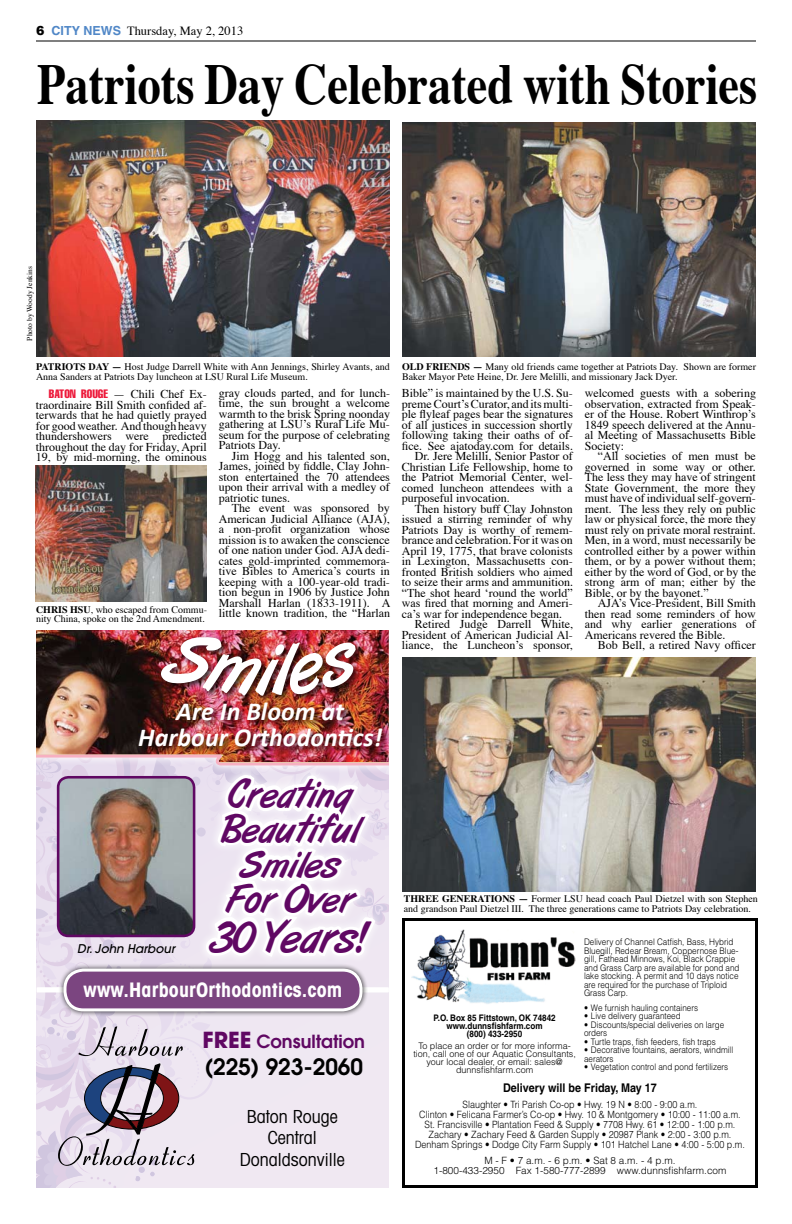
<style>
.page{position:relative;width:792px;height:1224px;background:#fff}
.page>*{position:absolute;margin:0;border:0;box-sizing:border-box;transform-origin:0 0}
.t1{font:76px "Art Brush";color:#fff}
.t2{font:700 58px "Times";color:#000;scale:.8 1}
.t3{font:45px "Art Brush";color:#600863}
.t4{font:39px/35px "Art Brush";color:#600863;text-align:center}
.t5{font:italic 700 26px/26px "Calibri";color:#fff;text-align:center}
.t6{font:600 22.4px "Avant Garde";color:#000}
.t7{font:700 condensed 20px "Avant Garde";letter-spacing:.01em;color:#fff}
.t8{font:condensed 18px/21.6px "Avant Garde";color:#000;text-align:center}
.t9{font:600 18px "Avant Garde";color:#600863}
.t10{font:12.5px "Times";color:#000}
.t11{font:12px/10.5px "Times";color:#000;text-align:justify}
.t12{font:700 12px "Helvetica";color:#000;scale:.9 1}
.t13{font:italic 500 12px "Avant Garde";color:#000}
.t14{font:10px/9.5px "Times";color:#000}
.t15{font:300 10px/10px "Helvetica";color:#000;text-align:center;scale:.9 1}
.t16{font:300 10px/10px "Helvetica";color:#000;text-align:center}
.t17{font:300 9px/8.5px "Helvetica";color:#000;scale:.9 1}
.t18{font:300 9px/8px "Helvetica";color:#000;text-align:center}
.t19{font:700 9px/8px "Helvetica";color:#000;text-align:center;scale:.9 1}
.t20{font:7.5px "Times";color:#000}
.s1{font-family:"Arial";font-weight:900}
.s2{font-family:"Helvetica";font-weight:700;color:#5087c7}
.s3{font-weight:700}
.s4{font-family:"Helvetica";font-stretch:extra-condensed;color:#ed1a3b}
.s5{font-weight:700;font-size:22px}
</style>
<div class="page">
<hr style="left:36px;top:40px;width:720px;height:2px;background:#000">
<div style="left:402px;top:918px;width:356px;height:270px;border:3px solid #000"></div>
<img style="left:411px;top:930px;width:165px;height:74px">
<img style="left:402px;top:122px;width:354px;height:234px">
<img style="left:35px;top:466px;width:172px;height:135px">
<img style="left:402px;top:657px;width:354px;height:235px">
<img style="left:36px;top:121px;width:354px;height:235px">
<img style="left:36px;top:630px;width:353px;height:81px">
<svg style="left:36px;top:711px;width:353px;height:477px;background:#cec0cc"></svg>
<div style="left:138px;top:701px;width:251px;height:54px;background:#000;opacity:.75"></div>
<div style="left:159px;top:635px;width:205px;height:69px;background:#000;opacity:.75"></div>
<img style="left:159px;top:630px;width:103px;height:67px">
<img style="left:269px;top:640px;width:96px;height:56px">
<p class="t10" style="left:36px;top:19px;width:209px"><span class="s1">6</span> <span class="s2">CITY NEWS</span> Thursday, May 2, 2013</p>
<h2 class="t2" style="left:37px;top:29px;width:901px">Patriots Day Celebrated with Stories</h2>
<p class="t20" style="left:23px;top:341px;width:76px;rotate:-90deg">Photo by Woody Jenkins</p>
<p class="t14" style="left:36px;top:361px;width:355px"><span class="s3">PATRIOTS DAY —</span> Host Judge Darrell White with Ann Jennings, Shirley Avants, and<br>Anna Sanders at Patriots Day luncheon at LSU Rural Life Museum.</p>
<p class="t14" style="left:402px;top:361px;width:356px"><span class="s3">OLD FRIENDS —</span> Many old friends came together at Patriots Day. Shown are former<br>Baker Mayor Pete Heine, Dr. Jere Melilli, and missionary Jack Dyer.</p>
<p class="t11" style="left:36px;top:388px;width:173px;text-indent:13px"><span class="s4">BATON ROUGE</span> — Chili Chef Ex&shy;traordinaire Bill Smith confided af&shy;terwards that he had quietly prayed for good weather. And though heavy thundershowers were predicted throughout the day for Friday, April 19, by mid-morning, the ominous</p>
<p class="t11" style="left:219px;top:387px;width:173px">gray clouds parted, and for lunch&shy;time, the sun brought a welcome warmth to the brisk Spring noonday gathering at LSU’s Rural Life Mu&shy;seum for the purpose of celebrating Patriots Day.</p>
<p class="t11" style="left:219px;top:450px;width:173px;text-indent:13px">Jim Hogg and his talented son, James, joined by fiddle, Clay John&shy;ston entertained the 70 attendees upon their arrival with a medley of patriotic tunes.</p>
<p class="t11" style="left:219px;top:502px;width:173px;text-indent:13px">The event was sponsored by American Judicial Alliance (AJA), a non-profit organization whose mission is to awaken the conscience of one nation under God. AJA dedi&shy;cates gold-imprinted commemora&shy;tive Bibles to America’s courts in keeping with a 100-year-old tradi&shy;tion begun in 1906 by Justice John Marshall Harlan (1833-1911). A little known tradition, the “Harlan</p>
<p class="t14" style="left:36px;top:604px;width:172px"><span class="s3">CHRIS HSU</span>, who escaped from Commu&shy;nity China, spoke on the 2nd Amendment.</p>
<h1 class="t1" style="left:256px;top:628px;width:19px">i</h1>
<h3 class="t5" style="left:138px;top:699px;width:245px">Are In Bloom at<br>Harbour Orthodontics!</h3>
<p class="t11" style="left:402px;top:387px;width:172px">Bible” is maintained by the U.S. Su-</p>
<p class="t11" style="left:402px;top:397px;width:172px">preme Court’s Curator, and its multi-</p>
<p class="t11" style="left:402px;top:408px;width:173px">ple flyleaf pages bear the signatures</p>
<p class="t11" style="left:402px;top:418px;width:173px">of all justices in succession shortly</p>
<p class="t11" style="left:402px;top:429px;width:173px">following taking their oaths of of-</p>
<p class="t11" style="left:402px;top:439px;width:173px">fice. See ajatoday.com for details.</p>
<p class="t11" style="left:415px;top:450px;width:159px">Dr. Jere Melilli, Senior Pastor of</p>
<p class="t11" style="left:402px;top:460px;width:173px">Christian Life Fellowship, home to</p>
<p class="t11" style="left:402px;top:471px;width:172px">the Patriot Memorial Center, wel-</p>
<p class="t11" style="left:402px;top:481px;width:173px">comed luncheon attendees with a</p>
<p class="t11" style="left:402px;top:492px;width:109px">purposeful invocation.</p>
<p class="t11" style="left:415px;top:502px;width:159px">Then history buff Clay Johnston</p>
<p class="t11" style="left:402px;top:513px;width:173px">issued a stirring reminder of why</p>
<p class="t11" style="left:402px;top:523px;width:172px">Patriots Day is worthy of remem-</p>
<p class="t11" style="left:402px;top:534px;width:172px">brance and celebration. For it was on</p>
<p class="t11" style="left:402px;top:544px;width:173px">April 19, 1775, that brave colonists</p>
<p class="t11" style="left:402px;top:555px;width:172px">in Lexington, Massachusetts con-</p>
<p class="t11" style="left:402px;top:565px;width:173px">fronted British soldiers who aimed</p>
<p class="t11" style="left:402px;top:576px;width:173px">to seize their arms and ammunition.</p>
<p class="t11" style="left:402px;top:586px;width:173px">“The shot heard ‘round the world”</p>
<p class="t11" style="left:402px;top:597px;width:172px">was fired that morning and Ameri-</p>
<p class="t11" style="left:402px;top:607px;width:162px">ca’s war for independence began.</p>
<p class="t11" style="left:415px;top:618px;width:160px">Retired Judge Darrell White,</p>
<p class="t11" style="left:402px;top:628px;width:172px">President of American Judicial Al-</p>
<p class="t11" style="left:402px;top:639px;width:173px">liance, the Luncheon’s sponsor,</p>
<p class="t11" style="left:585px;top:387px;width:173px">welcomed guests with a sobering observation, extracted from Speak&shy;er of the House. Robert Winthrop’s 1849 speech delivered at the Annu&shy;al Meeting of Massachusetts Bible Society:</p>
<p class="t11" style="left:585px;top:450px;width:173px;text-indent:13px">“All societies of men must be governed in some way or other.<br>The less they may have of stringent State Government, the more they must have of individual self-govern&shy;ment. The less they rely on public law or physical force, the more they must rely on private moral restraint.<br>Men, in a word, must necessarily be controlled either by a power within them, or by a power without them; either by the word of God, or by the strong arm of man; either by the Bible, or by the bayonet.”</p>
<p class="t11" style="left:585px;top:597px;width:172px;text-indent:13px">AJA’s Vice-President, Bill Smith then read some reminders of how and why earlier generations of Americans revered the Bible.</p>
<p class="t11" style="left:598px;top:639px;width:160px">Bob Bell, a retired Navy officer</p>
<h3 class="t4" style="left:221px;top:778px;width:139px">Creating<br>Beautiful<br>Smiles<br>For Over</h3>
<h3 class="t3" style="left:209px;top:913px;width:162px">30 Years!</h3>
<h3 class="t7" style="left:84px;top:977px;width:260px">www.HarbourOrthodontics.com</h3>
<h3 class="t9" style="left:203px;top:1030px;width:164px"><span class="s5">FREE</span> Consultation</h3>
<h3 class="t6" style="left:205px;top:1052px;width:160px">(225) 923-2060</h3>
<h3 class="t8" style="left:240px;top:1105px;width:106px">Baton Rouge<br>Central<br>Donaldsonville</h3>
<p class="t13" style="left:77px;top:941px;width:99px">Dr. John Harbour</p>
<p class="t14" style="left:404px;top:893px;width:355px"><span class="s3">THREE GENERATIONS —</span> Former LSU head coach Paul Dietzel with son Stephen and grandson Paul Dietzel III. The three generations came to Patriots Day celebration.</p>
<p class="t17" style="left:584px;top:938px;width:174px">Delivery of Channel Catfish, Bass, Hybrid Bluegill, Redear Bream, Coppernose Blue&shy;gill, Fathead Minnows, Koi, Black Crappie and Grass Carp are available for pond and lake stocking. A permit and 10 days notice are required for the purchase of Triploid Grass Carp.</p>
<p class="t17" style="left:584px;top:1003px;width:128px">• We furnish hauling containers</p>
<p class="t17" style="left:584px;top:1012px;width:109px">• Live delivery guaranteed</p>
<p class="t17" style="left:584px;top:1020px;width:157px">• Discounts/special deliveries on large orders</p>
<p class="t17" style="left:584px;top:1037px;width:148px">• Turtle traps, fish feeders, fish traps</p>
<p class="t17" style="left:584px;top:1045px;width:167px">• Decorative fountains, aerators, windmill aerators</p>
<p class="t17" style="left:584px;top:1062px;width:162px">• Vegetation control and pond fertilizers</p>
<p class="t19" style="left:433px;top:1014px;width:137px">P.O. Box 85 Fittstown, OK 74842 www.dunnsfishfarm.com<br>(800) 433-2950</p>
<p class="t18" style="left:413px;top:1042px;width:164px">To place an order or for more informa&shy;tion, call one of our Aquatic Consultants, your local dealer, or email: sales@ dunnsfishfarm.com</p>
<p class="t12" style="left:503px;top:1081px;width:172px">Delivery will be Friday, May 17</p>
<p class="t15" style="left:415px;top:1099px;width:368px">Slaughter • Tri Parish Co-op • Hwy. 19 N • 8:00 - 9:00 a.m.<br>Clinton • Felicana Farmer’s Co-op • Hwy. 10 &amp; Montgomery • 10:00 - 11:00 a.m.<br>St. Francisville • Plantation Feed &amp; Supply • 7708 Hwy. 61 • 12:00 - 1:00 p.m.<br>Zachary • Zachary Feed &amp; Garden Supply • 20987 Plank • 2:00 - 3:00 p.m.<br>Denham Springs • Dodge City Farm Supply • 101 Hatchel Lane • 4:00 - 5:00 p.m.</p>
<p class="t16" style="left:433px;top:1155px;width:295px">M-F•7a.m.-6p.m.•Sat8a.m.-4p.m.<br>1-800-433-2950 Fax 1-580-777-2899 www.dunnsfishfarm.com</p>
</div>
